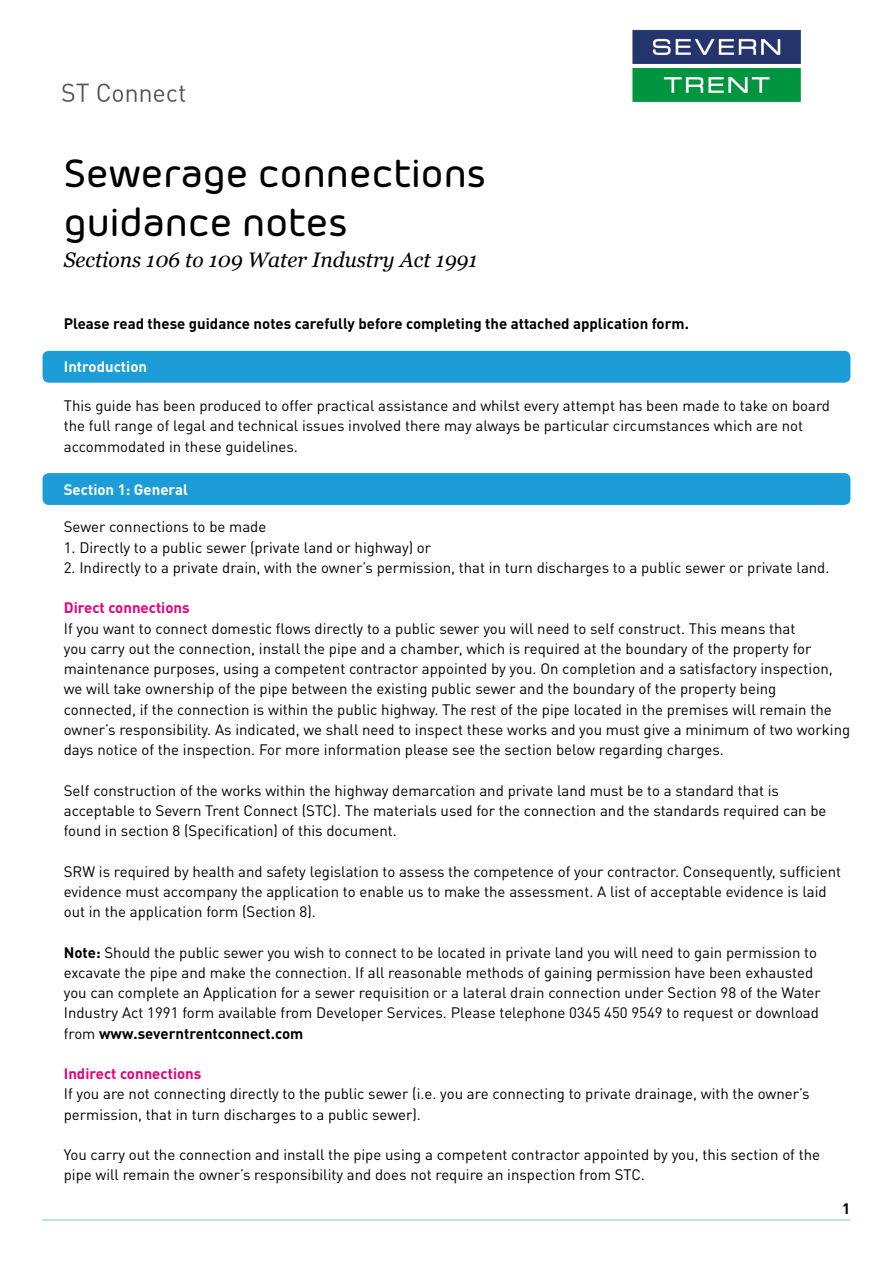
<style>
.page{position:relative;width:893px;height:1263px;background:#fff}
.page>*{position:absolute;margin:0;border:0;box-sizing:border-box;transform-origin:0 0}
.t1{font:500 39px/48.8px "Morebi Rounded";color:#000}
.t2{font:italic 21px "Georgia";color:#000}
.t3{font:15px/20.2px "DINOT";color:#000}
.t4{font:700 15px "DINOT";color:#000}
.t5{font:700 15px "DINOT";color:#e6007d}
.t6{font:700 15px "DINOT";color:#fff}
.s1{font-weight:700}
</style>
<div class="page">
<div style="left:43px;top:351px;width:807px;height:32px;background:#1d9dd8;border-radius:6px"></div>
<hr style="left:43px;top:1219px;width:807px;height:1px;background:#1d9cd8">
<div style="left:43px;top:473px;width:807px;height:32px;background:#1d9dd8;border-radius:6px"></div>
<img style="left:62px;top:29px;width:739px;height:74px">
<h1 class="t1" style="left:64px;top:146px;width:424px">Sewerage connections guidance notes</h1>
<h2 class="t2" style="left:64px;top:246px;width:415px">Sections 106 to 109 Water Industry Act 1991</h2>
<p class="t4" style="left:64px;top:313px;width:627px">Please read these guidance notes carefully before completing the attached application form.</p>
<p class="t6" style="left:64px;top:357px;width:85px">Introduction</p>
<p class="t3" style="left:64px;top:395px;width:768px">This guide has been produced to offer practical assistance and whilst every attempt has been made to take on board the full range of legal and technical issues involved there may always be particular circumstances which are not accommodated in these guidelines.</p>
<p class="t6" style="left:64px;top:479px;width:126px">Section 1: General</p>
<p class="t3" style="left:64px;top:516px;width:204px">Sewer connections to be made</p>
<p class="t3" style="left:64px;top:537px;width:369px">1. Directly to a public sewer (private land or highway) or</p>
<p class="t3" style="left:64px;top:557px;width:767px">2. Indirectly to a private drain, with the owner’s permission, that in turn discharges to a public sewer or private land.</p>
<p class="t5" style="left:64px;top:598px;width:127px">Direct connections</p>
<p class="t3" style="left:64px;top:618px;width:788px">If you want to connect domestic flows directly to a public sewer you will need to self construct. This means that<br>you carry out the connection, install the pipe and a chamber, which is required at the boundary of the property for maintenance purposes, using a competent contractor appointed by you. On completion and a satisfactory inspection, we will take ownership of the pipe between the existing public sewer and the boundary of the property being connected, if the connection is within the public highway. The rest of the pipe located in the premises will remain the owner’s responsibility. As indicated, we shall need to inspect these works and you must give a minimum of two working days notice of the inspection. For more information please see the section below regarding charges.</p>
<p class="t3" style="left:64px;top:780px;width:764px">Self construction of the works within the highway demarcation and private land must be to a standard that is acceptable to Severn Trent Connect (STC). The materials used for the connection and the standards required can be found in section 8 (Specification) of this document.</p>
<p class="t3" style="left:64px;top:861px;width:779px">SRW is required by health and safety legislation to assess the competence of your contractor. Consequently, sufficient evidence must accompany the application to enable us to make the assessment. A list of acceptable evidence is laid out in the application form (Section 8).</p>
<p class="t3" style="left:64px;top:942px;width:759px"><span class="s1">Note:</span> Should the public sewer you wish to connect to be located in private land you will need to gain permission to excavate the pipe and make the connection. If all reasonable methods of gaining permission have been exhausted you can complete an Application for a sewer requisition or a lateral drain connection under Section 98 of the Water Industry Act 1991 form available from Developer Services. Please telephone 0345 450 9549 to request or download from <span class="s1">www.severntrentconnect.com</span></p>
<p class="t5" style="left:64px;top:1064px;width:139px">Indirect connections</p>
<p class="t3" style="left:64px;top:1083px;width:747px">If you are not connecting directly to the public sewer (i.e. you are connecting to private drainage, with the owner’s permission, that in turn discharges to a public sewer).</p>
<p class="t3" style="left:64px;top:1144px;width:758px">You carry out the connection and install the pipe using a competent contractor appointed by you, this section of the pipe will remain the owner’s responsibility and does not require an inspection from STC.</p>
<p class="t4" style="left:842px;top:1199px;width:10px">1</p>
</div>
